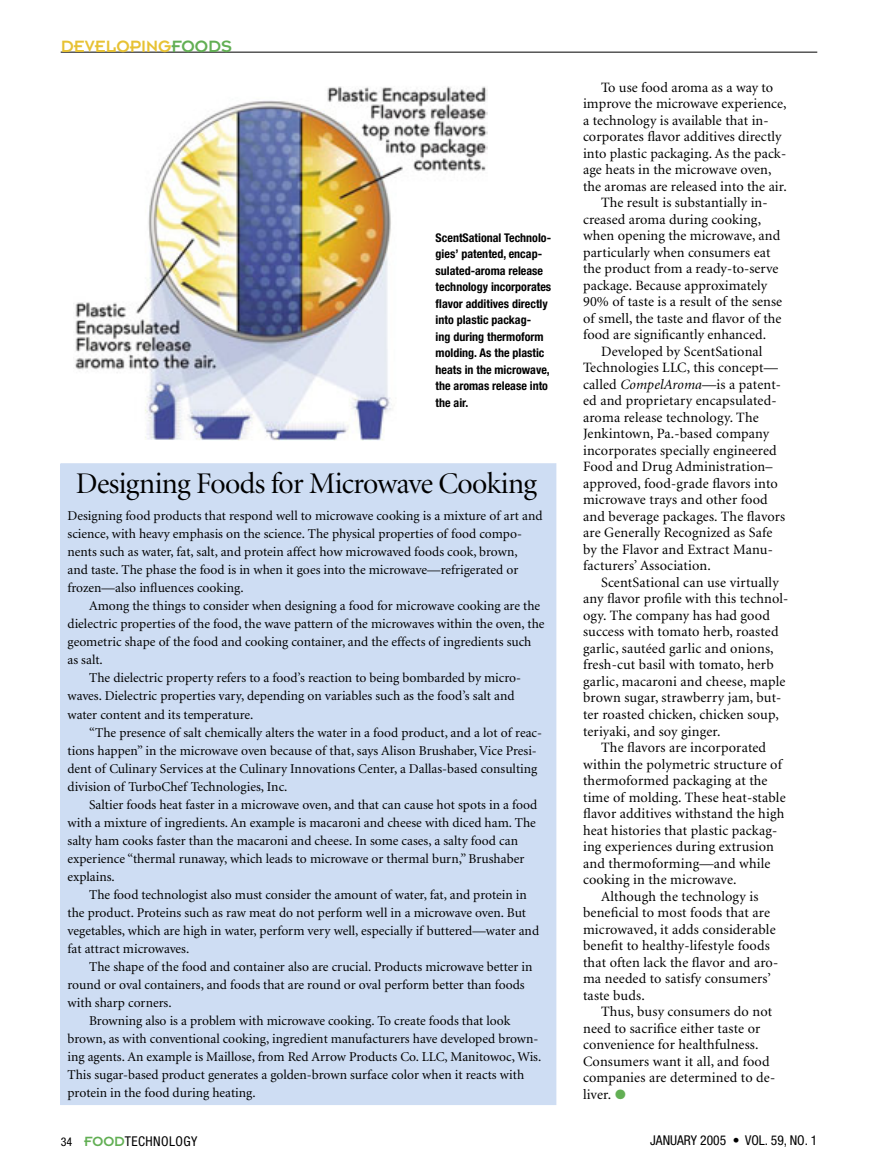
<style>
.page{position:relative;width:878px;height:1175px;background:#fff}
.page>*{position:absolute;margin:0;border:0;box-sizing:border-box;transform-origin:0 0}
.t1{font:30px "Minion Display";letter-spacing:-.02em;color:#000}
.t2{font:18px "Insignia";color:#e7c234}
.t3{font:14.25px "Minion";letter-spacing:.01em;color:#000}
.t4{font:13.5px/18px "Minion";color:#000}
.t5{font:condensed 13.5px "Helvetica Neue";color:#000}
.t6{font:condensed 13.5px "Helvetica Neue";letter-spacing:.03em;color:#000}
.t7{font:700 condensed 12px/16.5px "Helvetica Neue";color:#000}
.s1{color:#62af54}
.s2{font-style:italic}
.s3{font-size:12px}
.s4{font-family:"Insignia";font-stretch:normal;font-size:14.7px;color:#62af54}
</style>
<div class="page">
<img style="left:73px;top:86px;width:415px;height:354px">
<hr style="left:61px;top:52px;width:756px;height:1px;background:#000">
<div style="left:61px;top:464px;width:495px;height:640px;background:#ceddf3"></div>
<h2 class="t2" style="left:61px;top:37px;width:173px">DEVELOPING<span class="s1">FOODS</span></h2>
<p class="t7" style="left:435px;top:229px;width:117px">ScentSational Technolo&shy;gies’ patented, encap&shy;sulated-aroma release technology incorporates flavor additives directly into plastic packag-<br>ing during thermoform molding. As the plastic heats in the microwave, the aromas release into the air.</p>
<h1 class="t1" style="left:76px;top:469px;width:462px">Designing Foods for Microwave Cooking</h1>
<p class="t4" style="left:68px;top:507px;width:476px">Designing food products that respond well to microwave cooking is a mixture of art and science, with heavy emphasis on the science. The physical properties of food compo&shy;nents such as water, fat, salt, and protein affect how microwaved foods cook, brown,<br>and taste. The phase the food is in when it goes into the microwave—refrigerated or frozen—also influences cooking.</p>
<p class="t4" style="left:89px;top:597px;width:452px">Among the things to consider when designing a food for microwave cooking are the</p>
<p class="t4" style="left:68px;top:615px;width:478px">dielectric properties of the food, the wave pattern of the microwaves within the oven, the</p>
<p class="t4" style="left:68px;top:633px;width:465px">geometric shape of the food and cooking container, and the effects of ingredients such</p>
<p class="t4" style="left:68px;top:651px;width:37px">as salt.</p>
<p class="t4" style="left:89px;top:669px;width:433px">The dielectric property refers to a food’s reaction to being bombarded by micro-</p>
<p class="t4" style="left:67px;top:687px;width:448px">waves. Dielectric properties vary, depending on variables such as the food’s salt and</p>
<p class="t4" style="left:67px;top:705px;width:187px">water content and its temperature.</p>
<p class="t4" style="left:89px;top:723px;width:454px">“The presence of salt chemically alters the water in a food product, and a lot of reac-</p>
<p class="t4" style="left:68px;top:741px;width:471px">tions happen” in the microwave oven because of that, says Alison Brushaber, Vice Presi-</p>
<p class="t4" style="left:68px;top:759px;width:471px">dent of Culinary Services at the Culinary Innovations Center, a Dallas-based consulting</p>
<p class="t4" style="left:68px;top:777px;width:221px">division of TurboChef Technologies, Inc.</p>
<p class="t4" style="left:89px;top:795px;width:449px">Saltier foods heat faster in a microwave oven, and that can cause hot spots in a food</p>
<p class="t4" style="left:68px;top:813px;width:470px">with a mixture of ingredients. An example is macaroni and cheese with diced ham. The</p>
<p class="t4" style="left:68px;top:831px;width:452px">salty ham cooks faster than the macaroni and cheese. In some cases, a salty food can</p>
<p class="t4" style="left:68px;top:849px;width:458px">experience “thermal runaway, which leads to microwave or thermal burn,” Brushaber</p>
<p class="t4" style="left:68px;top:867px;width:49px">explains.</p>
<p class="t4" style="left:89px;top:885px;width:439px">The food technologist also must consider the amount of water, fat, and protein in</p>
<p class="t4" style="left:68px;top:903px;width:460px">the product. Proteins such as raw meat do not perform well in a microwave oven. But</p>
<p class="t4" style="left:68px;top:921px;width:473px">vegetables, which are high in water, perform very well, especially if buttered—water and</p>
<p class="t4" style="left:68px;top:939px;width:123px">fat attract microwaves.</p>
<p class="t4" style="left:89px;top:957px;width:445px">The shape of the food and container also are crucial. Products microwave better in</p>
<p class="t4" style="left:68px;top:975px;width:458px">round or oval containers, and foods that are round or oval perform better than foods</p>
<p class="t4" style="left:68px;top:993px;width:106px">with sharp corners.</p>
<p class="t4" style="left:89px;top:1011px;width:423px">Browning also is a problem with microwave cooking. To create foods that look</p>
<p class="t4" style="left:68px;top:1029px;width:472px">brown, as with conventional cooking, ingredient manufacturers have developed brown-</p>
<p class="t4" style="left:68px;top:1047px;width:475px">ing agents. An example is Maillose, from Red Arrow Products Co. LLC, Manitowoc, Wis.</p>
<p class="t4" style="left:68px;top:1065px;width:458px">This sugar-based product generates a golden-brown surface color when it reacts with</p>
<p class="t4" style="left:68px;top:1083px;width:190px">protein in the food during heating.</p>
<p class="t3" style="left:601px;top:80px;width:174px">To use food aroma as a way to</p>
<p class="t3" style="left:583px;top:97px;width:205px">improve the microwave experience,</p>
<p class="t3" style="left:583px;top:113px;width:187px">a technology is available that in-</p>
<p class="t3" style="left:583px;top:130px;width:200px">corporates flavor additives directly</p>
<p class="t3" style="left:583px;top:146px;width:204px">into plastic packaging. As the pack-</p>
<p class="t3" style="left:583px;top:163px;width:190px">age heats in the microwave oven,</p>
<p class="t3" style="left:583px;top:179px;width:205px">the aromas are released into the air.</p>
<p class="t3" style="left:601px;top:196px;width:168px">The result is substantially in-</p>
<p class="t3" style="left:583px;top:212px;width:179px">creased aroma during cooking,</p>
<p class="t3" style="left:583px;top:229px;width:199px">when opening the microwave, and</p>
<p class="t3" style="left:583px;top:245px;width:189px">particularly when consumers eat</p>
<p class="t3" style="left:583px;top:262px;width:197px">the product from a ready-to-serve</p>
<p class="t3" style="left:583px;top:278px;width:186px">package. Because approximately</p>
<p class="t3" style="left:583px;top:295px;width:200px">90% of taste is a result of the sense</p>
<p class="t3" style="left:583px;top:311px;width:200px">of smell, the taste and flavor of the</p>
<p class="t3" style="left:583px;top:328px;width:184px">food are significantly enhanced.</p>
<p class="t3" style="left:601px;top:344px;width:163px">Developed by ScentSational</p>
<p class="t3" style="left:583px;top:361px;width:196px">Technologies LLC, this concept—</p>
<p class="t3" style="left:583px;top:377px;width:199px">called <span class="s2">CompelAroma</span>—is a patent-</p>
<p class="t3" style="left:583px;top:394px;width:195px">ed and proprietary encapsulated-</p>
<p class="t3" style="left:583px;top:410px;width:177px">aroma release technology. The</p>
<p class="t3" style="left:583px;top:427px;width:188px">Jenkintown, Pa.-based company</p>
<p class="t3" style="left:583px;top:443px;width:195px">incorporates specially engineered</p>
<p class="t3" style="left:583px;top:460px;width:191px">Food and Drug Administration–</p>
<p class="t3" style="left:583px;top:476px;width:196px">approved, food-grade flavors into</p>
<p class="t3" style="left:583px;top:493px;width:186px">microwave trays and other food</p>
<p class="t3" style="left:583px;top:509px;width:204px">and beverage packages. The flavors</p>
<p class="t3" style="left:583px;top:526px;width:191px">are Generally Recognized as Safe</p>
<p class="t3" style="left:583px;top:542px;width:191px">by the Flavor and Extract Manu-</p>
<p class="t3" style="left:583px;top:559px;width:129px">facturers’ Association.</p>
<p class="t3" style="left:601px;top:575px;width:179px">ScentSational can use virtually</p>
<p class="t3" style="left:583px;top:592px;width:207px">any flavor profile with this technol-</p>
<p class="t3" style="left:583px;top:608px;width:188px">ogy. The company has had good</p>
<p class="t3" style="left:583px;top:625px;width:197px">success with tomato herb, roasted</p>
<p class="t3" style="left:583px;top:641px;width:192px">garlic, sautéed garlic and onions,</p>
<p class="t3" style="left:583px;top:658px;width:192px">fresh-cut basil with tomato, herb</p>
<p class="t3" style="left:583px;top:674px;width:204px">garlic, macaroni and cheese, maple</p>
<p class="t3" style="left:583px;top:691px;width:200px">brown sugar, strawberry jam, but-</p>
<p class="t3" style="left:583px;top:707px;width:197px">ter roasted chicken, chicken soup,</p>
<p class="t3" style="left:583px;top:724px;width:139px">teriyaki, and soy ginger.</p>
<p class="t3" style="left:601px;top:740px;width:166px">The flavors are incorporated</p>
<p class="t3" style="left:583px;top:757px;width:200px">within the polymetric structure of</p>
<p class="t3" style="left:583px;top:773px;width:186px">thermoformed packaging at the</p>
<p class="t3" style="left:583px;top:790px;width:204px">time of molding. These heat-stable</p>
<p class="t3" style="left:583px;top:806px;width:203px">flavor additives withstand the high</p>
<p class="t3" style="left:583px;top:823px;width:196px">heat histories that plastic packag-</p>
<p class="t3" style="left:583px;top:839px;width:192px">ing experiences during extrusion</p>
<p class="t3" style="left:583px;top:856px;width:189px">and thermoforming—and while</p>
<p class="t3" style="left:583px;top:872px;width:155px">cooking in the microwave.</p>
<p class="t3" style="left:601px;top:889px;width:159px">Although the technology is</p>
<p class="t3" style="left:583px;top:905px;width:188px">beneficial to most foods that are</p>
<p class="t3" style="left:583px;top:922px;width:194px">microwaved, it adds considerable</p>
<p class="t3" style="left:583px;top:938px;width:188px">benefit to healthy-lifestyle foods</p>
<p class="t3" style="left:583px;top:955px;width:197px">that often lack the flavor and aro-</p>
<p class="t3" style="left:583px;top:971px;width:189px">ma needed to satisfy consumers’</p>
<p class="t3" style="left:583px;top:988px;width:63px">taste buds.</p>
<p class="t3" style="left:601px;top:1004px;width:173px">Thus, busy consumers do not</p>
<p class="t3" style="left:583px;top:1021px;width:179px">need to sacrifice either taste or</p>
<p class="t3" style="left:583px;top:1037px;width:177px">convenience for healthfulness.</p>
<p class="t3" style="left:583px;top:1054px;width:188px">Consumers want it all, and food</p>
<p class="t3" style="left:583px;top:1070px;width:194px">companies are determined to de-</p>
<p class="t3" style="left:583px;top:1087px;width:44px">liver. <span class="s1">●</span></p>
<p class="t6" style="left:61px;top:1133px;width:138px"><span class="s3">34</span> <span class="s4">FOOD</span>TECHNOLOGY</p>
<p class="t5" style="left:650px;top:1132px;width:168px">JANUARY 2005 • VOL. 59, NO. 1</p>
</div>
